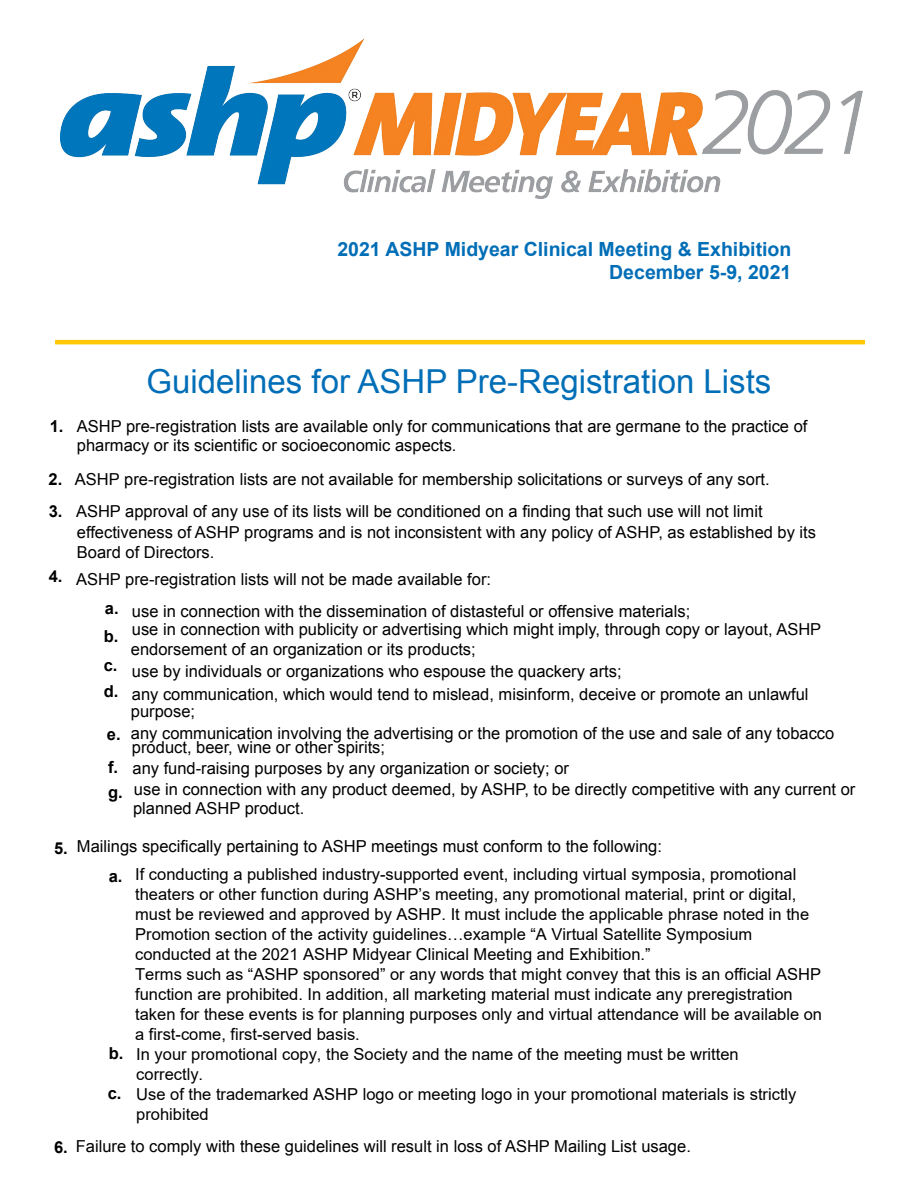
<style>
.page{position:relative;width:918px;height:1188px;background:#fff}
.page>*{position:absolute;margin:0;border:0;box-sizing:border-box;transform-origin:0 0}
.t1{font:33px "Arial";color:#006eb7}
.t2{font:700 19.5px/23.4px "Arial";color:#006eb7;text-align:right}
.t3{font:16.5px/20.1px "Arial";color:#000}
.t4{font:700 16.5px "Arial";color:#000}
</style>
<div class="page">
<hr style="left:55px;top:340px;width:810px;height:4px;background:#ffc706">
<img style="left:60px;top:39px;width:803px;height:159px">
<p class="t2" style="left:337px;top:238px;width:456px">2021 ASHP Midyear Clinical Meeting &amp; Exhibition<br>December 5-9, 2021</p>
<p class="t4" style="left:50px;top:415px;width:15px">1.</p>
<p class="t4" style="left:49px;top:468px;width:15px">2.</p>
<p class="t4" style="left:49px;top:501px;width:15px">3.</p>
<p class="t4" style="left:49px;top:565px;width:15px">4.</p>
<p class="t4" style="left:54px;top:837px;width:15px">5.</p>
<p class="t4" style="left:54px;top:1137px;width:15px">6.</p>
<h1 class="t1" style="left:147px;top:360px;width:626px">Guidelines for ASHP Pre-Registration Lists</h1>
<p class="t3" style="left:77px;top:416px;width:732px">ASHP pre-registration lists are available only for communications that are germane to the practice of</p>
<p class="t3" style="left:75px;top:429px;width:696px;line-height:33.6px">pharmacy or its scientific or socioeconomic aspects.<br>ASHP pre-registration lists are not available for membership solicitations or surveys of any sort.</p>
<p class="t3" style="left:76px;top:502px;width:688px">ASHP approval of any use of its lists will be conditioned on a finding that such use will not limit</p>
<p class="t3" style="left:77px;top:523px;width:741px">effectiveness of ASHP programs and is not inconsistent with any policy of ASHP, as established by its<br>Board of Directors.</p>
<p class="t3" style="left:76px;top:570px;width:417px">ASHP pre-registration lists will not be made available for:</p>
<p class="t4" style="left:105px;top:597px;width:15px">.a</p>
<p class="t4" style="left:104px;top:625px;width:16px">b.</p>
<p class="t4" style="left:104px;top:654px;width:15px">.c</p>
<p class="t4" style="left:104px;top:680px;width:16px">d.</p>
<p class="t4" style="left:107px;top:723px;width:15px">.e</p>
<p class="t4" style="left:108px;top:756px;width:12px">.f</p>
<p class="t3" style="left:132px;top:601px;width:560px">use in connection with the dissemination of distasteful or offensive materials;</p>
<p class="t3" style="left:132px;top:620px;width:691px">use in connection with publicity or advertising which might imply, through copy or layout, ASHP</p>
<p class="t3" style="left:131px;top:639px;width:492px;line-height:21.9px">endorsement of an organization or its products;<br>use by individuals or organizations who espouse the quackery arts;</p>
<p class="t3" style="left:132px;top:684px;width:678px">any communication, which would tend to mislead, misinform, deceive or promote an unlawful</p>
<p class="t3" style="left:131px;top:700px;width:705px;line-height:21.9px">purpose;<br>any communication involving the advertising or the promotion of the use and sale of any tobacco</p>
<p class="t3" style="left:132px;top:737px;width:439px;line-height:20.9px">product, beer, wine or other spirits;<br>any fund-raising purposes by any organization or society; or</p>
<p class="t3" style="left:134px;top:779px;width:723px">use in connection with any product deemed, by ASHP to, be directly competitive with any current or</p>
<p class="t4" style="left:108px;top:781px;width:16px">g.</p>
<p class="t3" style="left:133px;top:798px;width:173px">planned ASHP product.</p>
<p class="t3" style="left:77px;top:837px;width:587px">Mailings specifically pertaining to ASHP meetings must conform to the following:</p>
<p class="t4" style="left:109px;top:864px;width:15px">.a</p>
<p class="t4" style="left:109px;top:1041px;width:16px">b.</p>
<p class="t4" style="left:108px;top:1081px;width:15px">.c</p>
<p class="t3" style="left:135px;top:864px;width:688px">If conducting a published industry-supported event, including virtual symposia, promotional theaters or other function during ASHP s’ meeting, any promotional material, print or digital, must be reviewed and approved by ASHP It. must include the applicable phrase noted in the Promotion section of the activity guidelines…example “A Virtual Satellite Symposium conducted at the 2021 ASHP Midyear Clinical Meeting and Exhibition “.<br>Terms such as “ASHP sponsored” or any words that might convey that this is an official ASHP function are prohibited In. addition, all marketing material must indicate any preregistration taken for these events is for planning purposes only and virtual attendance will be available on a first-come, first-served basis.<br>In your promotional copy, the Society and the name of the meeting must be written<br>correctly.<br>Use of the trademarked ASHP logo or meeting logo in your promotional materials is strictly prohibited</p>
<p class="t3" style="left:76px;top:1137px;width:617px">Failure to comply with these guidelines will result in loss of ASHP Mailing List usage.</p>
</div>
